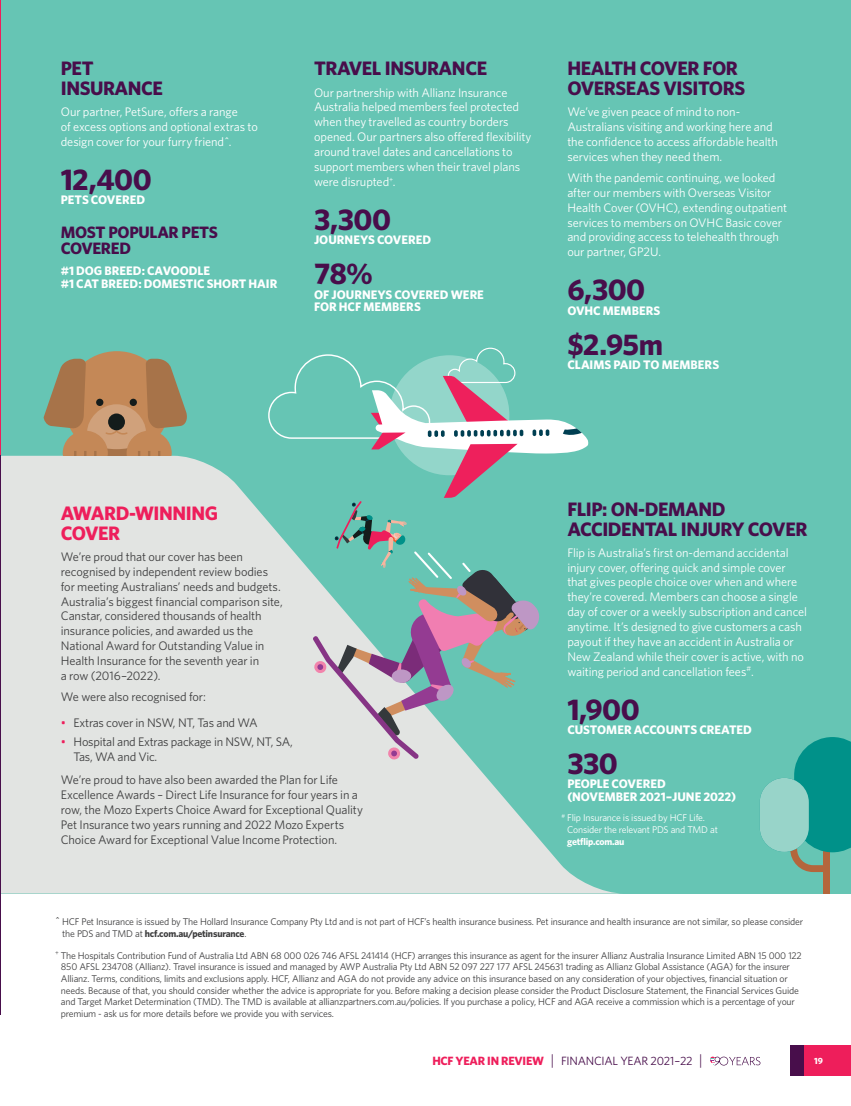
<style>
.page{position:relative;width:851px;height:1106px;background:#fff}
.page>*{position:absolute;margin:0;border:0;box-sizing:border-box;transform-origin:0 0}
.SMALL_STAT___NUMBER{font:700 30px "Whitney";letter-spacing:-.02em;color:#480e4b}
.Sub_Heading_1_2020{font:700 19.5px/19.5px "Whitney";letter-spacing:-.02em;color:#480e4b}
.Sub_Heading_1_2020-2{font:700 19.5px/19.5px "Whitney";letter-spacing:-.02em;color:#ee1e5b}
.Sub_Heading_2_2020{font:700 16.5px/16.5px "Whitney";letter-spacing:-.02em;color:#480e4b}
.Body_Copy_90__Black{font:12.3px/14.9px "Whitney";letter-spacing:-.01em;color:#fff}
.Body_Copy_90__Black-2{font:12.3px/14.9px "Whitney";letter-spacing:-.01em;color:#3e3e3f}
.STATS___DESCRIPTION{font:700 12.3px/12.3px "Whitney";color:#fff}
.t1{font:12px "Whitney";letter-spacing:-.02em;color:#480e4b}
.Footer_2020{font:9.75px/11.7px "Whitney";letter-spacing:-.02em;color:#3e3e3f}
.Footer_2020-2{font:9.75px/11.7px "Whitney";letter-spacing:-.02em;color:#fff}
.t2{font:700 9px "Whitney";color:#fff}
.s1{color:#ee1e5b}
.s2{font-weight:700}
.s3{font-size:11.25px}
.s4{font-weight:700;color:#ee1e5b}
.s5{font-size:15px}
</style>
<div class="page">
<div style="left:790px;top:1045px;width:60px;height:30px;background:#480e4b"></div>
<div style="left:804px;top:1045px;width:46px;height:30px;background:#ee1e5b"></div>
<svg style="left:710px;top:1056px;width:50px;height:9px"></svg>
<div style="left:0;top:0;width:850px;height:893px;background:#66c5b4"></div>
<svg style="left:0;top:456px;width:616px;height:437px;background:#cbcfd1"></svg>
<svg style="left:43px;top:351px;width:144px;height:105px"></svg>
<svg style="left:267px;top:347px;width:322px;height:413px"></svg>
<div style="left:823px;top:812px;width:7px;height:81px;background:#b4663c"></div>
<svg style="left:790px;top:737px;width:60px;height:135px"></svg>
<div style="left:759px;top:778px;width:49px;height:74px;background:#98d4c9;border-radius:25px"></div>
<p class="Sub_Heading_1_2020" style="left:61px;top:58px;width:104px">PET<br>INSURANCE</p>
<p class="Body_Copy_90__Black" style="left:61px;top:104px;width:198px">Our partner, PetSure, offers a range<br>of excess options and optional extras to design cover for your furry friend^.</p>
<p class="SMALL_STAT___NUMBER" style="left:61px;top:159px;width:92px">12,400</p>
<p class="STATS___DESCRIPTION" style="left:61px;top:194px;width:86px">PETS COVERED</p>
<p class="Sub_Heading_2_2020" style="left:61px;top:223px;width:159px">MOST POPULAR PETS<br>COVERED</p>
<p class="STATS___DESCRIPTION" style="left:61px;top:264px;width:218px">#1 DOG BREED: CAVOODLE<br>#1 CAT BREED: DOMESTIC SHORT HAIR</p>
<p class="Sub_Heading_1_2020" style="left:314px;top:58px;width:174px">TRAVEL INSURANCE</p>
<p class="Body_Copy_90__Black" style="left:314px;top:85px;width:219px">Our partnership with Allianz Insurance Australia helped members feel protected when they travelled as country borders opened. Our partners also offered flexibility around travel dates and cancellations to support members when their travel plans were disrupted<sup>+</sup>.</p>
<p class="SMALL_STAT___NUMBER" style="left:314px;top:199px;width:79px">3,300</p>
<p class="STATS___DESCRIPTION" style="left:314px;top:233px;width:119px">JOURNEYS COVERED</p>
<p class="SMALL_STAT___NUMBER" style="left:314px;top:253px;width:60px">78%</p>
<p class="STATS___DESCRIPTION" style="left:314px;top:288px;width:171px">OF JOURNEYS COVERED WERE<br>FOR HCF MEMBERS</p>
<p class="Sub_Heading_1_2020" style="left:567px;top:58px;width:179px">HEALTH COVER FOR<br>OVERSEAS VISITORS</p>
<p class="Body_Copy_90__Black" style="left:567px;top:104px;width:212px">We’ve given peace of mind to non-Australians visiting and working here and the confidence to access affordable health services when they need them.</p>
<p class="Body_Copy_90__Black" style="left:567px;top:170px;width:221px">With the pandemic continuing, we looked after our members with Overseas Visitor Health Cover (OVHC), extending outpatient services to members on OVHC Basic cover and providing access to telehealth through our partner, GP2U.</p>
<p class="SMALL_STAT___NUMBER" style="left:567px;top:270px;width:79px">6,300</p>
<p class="STATS___DESCRIPTION" style="left:567px;top:304px;width:94px">OVHC MEMBERS</p>
<p class="SMALL_STAT___NUMBER" style="left:567px;top:324px;width:97px">$2.95m</p>
<p class="STATS___DESCRIPTION" style="left:567px;top:358px;width:153px">CLAIMS PAID TO MEMBERS</p>
<p class="Sub_Heading_1_2020-2" style="left:61px;top:503px;width:159px">AWARD-WINNING<br>COVER</p>
<p class="Body_Copy_90__Black-2" style="left:61px;top:549px;width:223px">We’re proud that our cover has been recognised by independent review bodies for meeting Australians’ needs and budgets.<br>Australia’s biggest financial comparison site, Canstar, considered thousands of health insurance policies, and awarded us the National Award for Outstanding Value in Health Insurance for the seventh year in<br>a row (2016-2022).</p>
<p class="Body_Copy_90__Black-2" style="left:61px;top:689px;width:147px">We were also recognised for:</p>
<p class="Body_Copy_90__Black-2" style="left:61px;top:715px;width:198px"><span class="s1">•</span> Extras cover in NSW, NT, Tas and WA</p>
<p class="Body_Copy_90__Black-2" style="left:74px;top:734px;width:221px;text-indent:-13px"><span class="s1">•</span> Hospital and Extras package in NSW, NT, SA,<br>Tas, WA and Vic.</p>
<p class="Body_Copy_90__Black-2" style="left:61px;top:772px;width:304px">We’re proud to have also been awarded the Plan for Life Excellence Awards – Direct Life Insurance for four years in a row, the Mozo Experts Choice Award for Exceptional Quality Pet Insurance two years running and 2022 Mozo Experts Choice Award for Exceptional Value Income Protection.</p>
<p class="Sub_Heading_1_2020" style="left:567px;top:499px;width:241px">FLIP: ON-DEMAND<br>ACCIDENTAL INJURY COVER</p>
<p class="Body_Copy_90__Black" style="left:567px;top:545px;width:241px">Flip is Australia’s first on-demand accidental injury cover, offering quick and simple cover that gives people choice over when and where they’re covered. Members can choose a single day of cover or a weekly subscription and cancel anytime. It’s designed to give customers a cash payout if they have an accident in Australia or New Zealand while their cover is active, with no waiting period and cancellation fees<sup>#</sup>.</p>
<p class="SMALL_STAT___NUMBER" style="left:567px;top:689px;width:74px">1,900</p>
<p class="STATS___DESCRIPTION" style="left:567px;top:723px;width:186px">CUSTOMER ACCOUNTS CREATED</p>
<p class="SMALL_STAT___NUMBER" style="left:567px;top:743px;width:52px">330</p>
<p class="STATS___DESCRIPTION" style="left:567px;top:777px;width:170px">PEOPLE COVERED (NOVEMBER 2021-JUNE 2022)</p>
<p class="Footer_2020-2" style="left:567px;top:812px;width:152px;text-indent:-6px"><sup>#</sup> Flip Insurance is issued by HCF Life.<br>Consider the relevant PDS and TMD at <span class="s2">getflip.com.au</span></p>
<p class="Footer_2020" style="left:62px;top:915px;width:742px;text-indent:-7px"><span class="s3">^</span> HCF Pet Insurance is issued by The Hollard Insurance Company Pty Ltd and is not part of HCF’s health insurance business. Pet insurance and health insurance are not similar, so please consider the PDS and TMD at <span class="s2">hcf.com.au/petinsurance</span>.</p>
<p class="Footer_2020" style="left:61px;top:949px;width:742px;text-indent:-6px"><sup>+</sup> The Hospitals Contribution Fund of Australia Ltd ABN 68 000 026 746 AFSL 241414 (HCF) arranges this insurance as agent for the insurer Allianz Australia Insurance Limited ABN 15 000 122<br>850 AFSL 234708 (Allianz). Travel insurance is issued and managed by AWP Australia Pty Ltd ABN 52 097 227 177 AFSL 245631 trading as Allianz Global Assistance (AGA) for the insurer Allianz. Terms, conditions, limits and exclusions apply. HCF, Allianz and AGA do not provide any advice on this insurance based on any consideration of your objectives, financial situation or needs. Because of that, you should consider whether the advice is appropriate for you. Before making a decision please consider the Product Disclosure Statement, the Financial Services Guide and Target Market Determination (TMD). The TMD is available at allianzpartners.com.au/policies. If you purchase a policy, HCF and AGA receive a commission which is a percentage of your premium - ask us for more details before we provide you with services.</p>
<p class="t1" style="left:432px;top:1052px;width:271px"><span class="s4">HCF YEAR IN REVIEW</span> <span class="s5">|</span> FINANCIAL YEAR 2021-22 <span class="s5">|</span></p>
<p class="t2" style="left:814px;top:1055px;width:10px">19</p>
</div>
